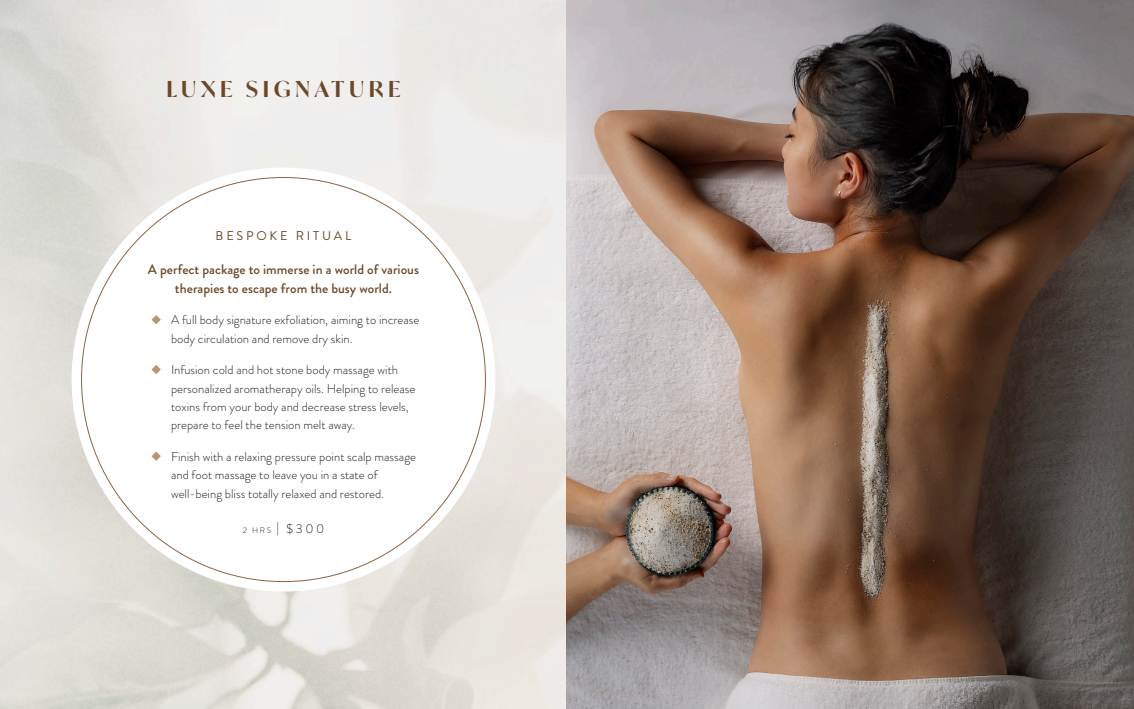
<style>
.page{position:relative;width:1134px;height:709px;background:#fff}
.page>*{position:absolute;margin:0;border:0;box-sizing:border-box;transform-origin:0 0}
.t1{font:600 22px "Ivy Mode";letter-spacing:.21em;color:#6b4827}
.t2{font:500 13.8px/18.4px "Brandon Grotesque";color:#6b4827;text-align:center}
.t3{font:300 12.6px/18.4px "Brandon Grotesque";color:#231f20}
.t4{font:12.6px "Brandon Grotesque";letter-spacing:.22em;color:#6b4827}
.s1{font-size:8.1px}
</style>
<div class="page">
<img style="left:0;top:0;width:1134px;height:709px">
<div style="left:72px;top:167px;width:423px;height:424px;background:#fff;border-radius:50%"></div>
<svg style="left:151px;top:315px;width:10px;height:9px"></svg>
<svg style="left:151px;top:365px;width:10px;height:9px"></svg>
<svg style="left:151px;top:451px;width:10px;height:10px"></svg>
<p class="t1" style="left:166px;top:74px;width:235px">LUXE SIGNATURE</p>
<p class="t4" style="left:216px;top:227px;width:137px">BESPOKE RITUAL</p>
<p class="t2" style="left:148px;top:261px;width:273px">A perfect package to immerse in a world of various therapies to escape from the busy world.</p>
<p class="t3" style="left:171px;top:311px;width:250px">A full body signature exfoliation, aiming to increase body circulation and remove dry skin.</p>
<p class="t3" style="left:171px;top:361px;width:246px">Infusion cold and hot stone body massage with personalized aromatherapy oils. Helping to release toxins from your body and decrease stress levels, prepare to feel the tension melt away.</p>
<p class="t3" style="left:171px;top:447px;width:247px">Finish with a relaxing pressure point scalp massage and foot massage to leave you in a state of well-being bliss totally relaxed and restored.</p>
<p class="t3" style="left:243px;top:519px;width:83px"><span class="s1">2 HRS</span> | $300</p>
</div>
